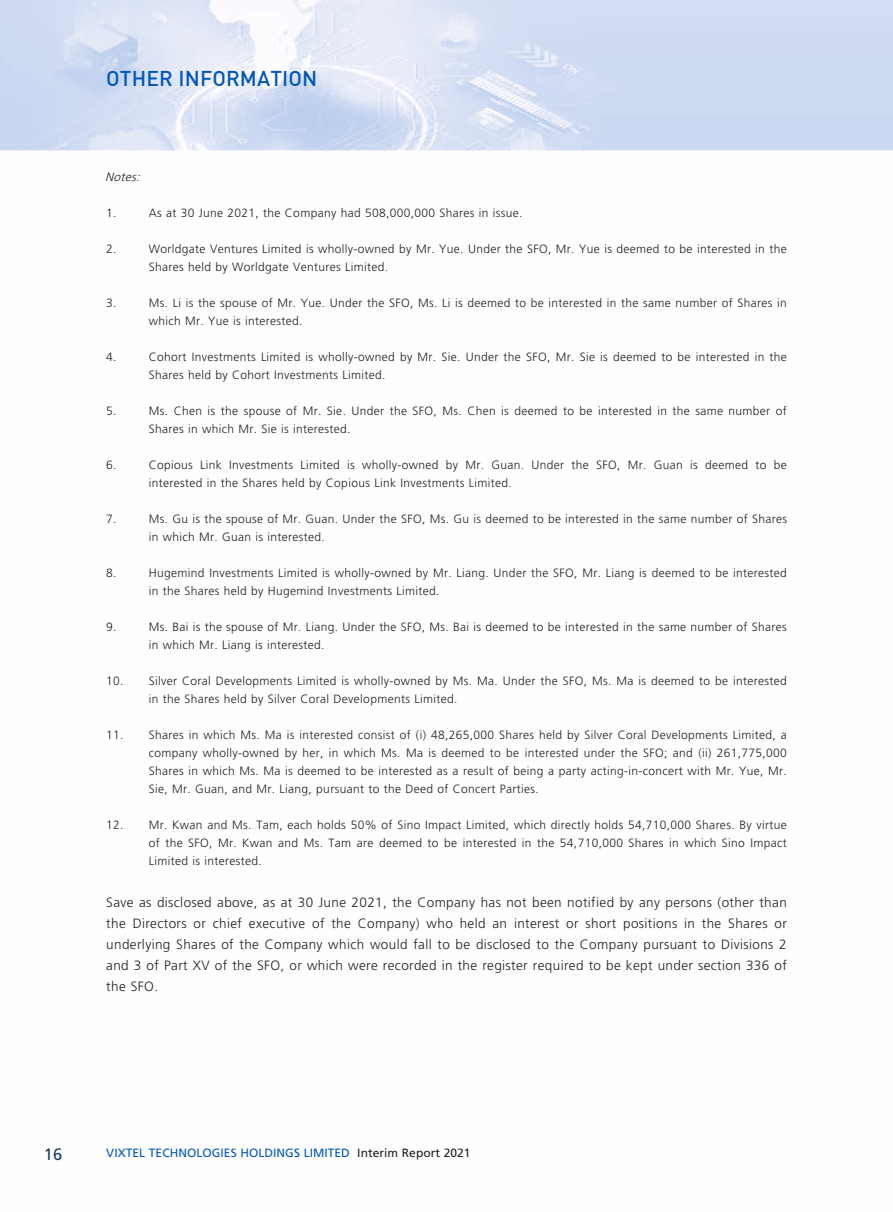
<style>
.page{position:relative;width:893px;height:1212px;background:#fff}
.page>*{position:absolute;margin:0;border:0;box-sizing:border-box;transform-origin:0 0}
.t1{font:21px "DIN Medium";letter-spacing:.005em;color:#0058b8}
.t2{font:16.5px "Frutiger LT Std";color:#164063}
.t3{font:300 13.5px/21px "Frutiger LT Std";letter-spacing:.03em;color:#231f20;text-align:justify}
.t4{font:300 12px/18px "Frutiger LT Std";letter-spacing:.03em;color:#231f20}
.t5{font:12px "Frutiger LT Std";letter-spacing:.005em;color:#0058b8}
.t6{font:italic 300 12px "Frutiger LT Std";color:#231f20}
.s1{color:#231f20}
</style>
<div class="page">
<img style="left:0;top:0;width:893px;height:151px">
<h1 class="t1" style="left:106px;top:65px;width:212px">OTHER INFORMATION</h1>
<p class="t6" style="left:105px;top:170px;width:40px">Notes:</p>
<p class="t4" style="left:106px;top:204px;width:12px">1.</p>
<p class="t4" style="left:149px;top:204px;width:375px">As at 30 June 2021, the Company had 508,000,000 Shares in issue.</p>
<p class="t4" style="left:106px;top:240px;width:12px">2.</p>
<p class="t4" style="left:149px;top:240px;width:639px">Worldgate Ventures Limited is wholly-owned by Mr. Yue. Under the SFO, Mr. Yue is deemed to be interested in the<br>Shares held by Worldgate Ventures Limited.</p>
<p class="t4" style="left:106px;top:294px;width:12px">3.</p>
<p class="t4" style="left:149px;top:294px;width:639px">Ms. Li is the spouse of Mr. Yue. Under the SFO, Ms. Li is deemed to be interested in the same number of Shares in which Mr. Yue is interested.</p>
<p class="t4" style="left:106px;top:348px;width:12px">4.</p>
<p class="t4" style="left:149px;top:348px;width:640px">Cohort Investments Limited is wholly-owned by Mr. Sie. Under the SFO, Mr. Sie is deemed to be interested in the<br>Shares held by Cohort Investments Limited.</p>
<p class="t4" style="left:106px;top:402px;width:12px">5.</p>
<p class="t4" style="left:149px;top:402px;width:639px">Ms. Chen is the spouse of Mr. Sie. Under the SFO, Ms. Chen is deemed to be interested in the same number of<br>Shares in which Mr. Sie is interested.</p>
<p class="t4" style="left:106px;top:456px;width:12px">6.</p>
<p class="t4" style="left:149px;top:456px;width:640px">Copious Link Investments Limited is wholly-owned by Mr. Guan. Under the SFO, Mr. Guan is deemed to be interested in the Shares held by Copious Link Investments Limited.</p>
<p class="t4" style="left:106px;top:510px;width:12px">7.</p>
<p class="t4" style="left:149px;top:510px;width:640px">Ms. Gu is the spouse of Mr. Guan. Under the SFO, Ms. Gu is deemed to be interested in the same number of Shares in which Mr. Guan is interested.</p>
<p class="t4" style="left:106px;top:564px;width:12px">8.</p>
<p class="t4" style="left:149px;top:564px;width:639px">Hugemind Investments Limited is wholly-owned by Mr. Liang. Under the SFO, Mr. Liang is deemed to be interested in the Shares held by Hugemind Investments Limited.</p>
<p class="t4" style="left:106px;top:618px;width:12px">9.</p>
<p class="t4" style="left:149px;top:618px;width:639px">Ms. Bai is the spouse of Mr. Liang. Under the SFO, Ms. Bai is deemed to be interested in the same number of Shares in which Mr. Liang is interested.</p>
<p class="t4" style="left:149px;top:672px;width:640px;text-indent:-43px">10. Silver Coral Developments Limited is wholly-owned by Ms. Ma. Under the SFO, Ms. Ma is deemed to be interested in the Shares held by Silver Coral Developments Limited.</p>
<p class="t4" style="left:149px;top:726px;width:640px;text-align:justify;text-indent:-43px">11. Shares in which Ms. Ma is interested consist of (i) 48,265,000 Shares held by Silver Coral Developments Limited, a company wholly-owned by her, in which Ms. Ma is deemed to be interested under the SFO; and (ii) 261,775,000<br>Shares in which Ms. Ma is deemed to be interested as a result of being a party acting-in-concert with Mr. Yue, Mr.<br>Sie, Mr. Guan, and Mr. Liang, pursuant to the Deed of Concert Parties.</p>
<p class="t4" style="left:149px;top:816px;width:640px;text-align:justify;text-indent:-43px">12. Mr. Kwan and Ms. Tam, each holds 50% of Sino Impact Limited, which directly holds 54,710,000 Shares. By virtue of the SFO, Mr. Kwan and Ms. Tam are deemed to be interested in the 54,710,000 Shares in which Sino Impact Limited is interested.</p>
<p class="t3" style="left:106px;top:892px;width:682px">Save as disclosed above, as at 30 June 2021, the Company has not been notified by any persons (other than the Directors or chief executive of the Company) who held an interest or short positions in the Shares or underlying Shares of the Company which would fall to be disclosed to the Company pursuant to Divisions 2 and 3 of Part XV of the SFO, or which were recorded in the register required to be kept under section 336 of the SFO.</p>
<h2 class="t2" style="left:44px;top:1144px;width:20px">16</h2>
<p class="t5" style="left:106px;top:1145px;width:366px">VIXTEL TECHNOLOGIES HOLDINGS LIMITED <span class="s1">Interim Report 2021</span></p>
</div>
